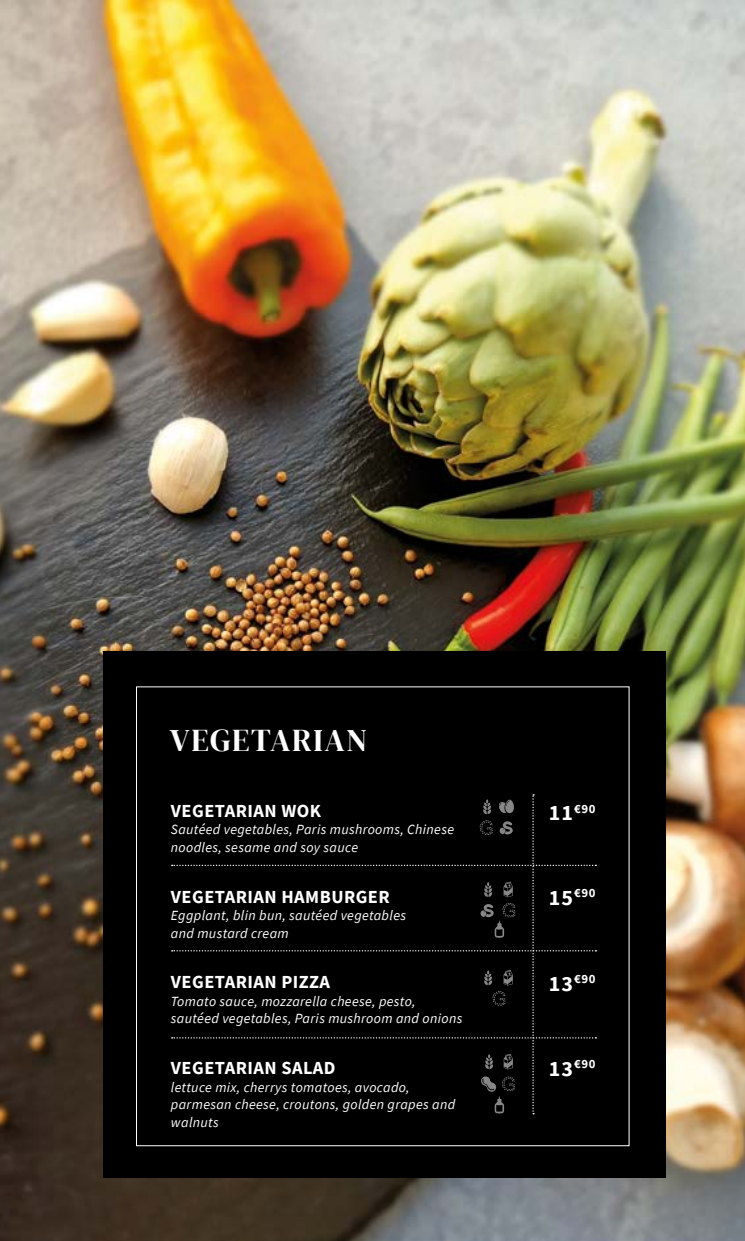
<style>
.page{position:relative;width:745px;height:1241px;background:#fff}
.page>*{position:absolute;margin:0;border:0;box-sizing:border-box;transform-origin:0 0}
.t1{font:31.5px "DM Serif Display";letter-spacing:.045em;color:#fff}
.t2{font:700 18.38px "Source Sans Pro";letter-spacing:.025em;color:#fff}
.t3{font:italic 14px/17.5px "Source Sans Pro";letter-spacing:.025em;color:#fff}
.t4{font:700 12.78px "Source Sans Pro";letter-spacing:.05em;color:#fff}
.s1{font-size:21.88px}
</style>
<div class="page">
<img style="left:0;top:0;width:744px;height:1240px">
<div style="left:103px;top:651px;width:562px;height:526px;background:#000"></div>
<svg style="left:172px;top:794px;width:424px;height:320px"></svg>
<h1 class="t1" style="left:170px;top:722px;width:198px">VEGETARIAN</h1>
<h2 class="t2" style="left:171px;top:798px;width:152px">VEGETARIAN WOK</h2>
<p class="t3" style="left:171px;top:820px;width:284px">Sautéed vegetables, Paris mushrooms, Chinese noodles, sesame and soy sauce</p>
<h2 class="t2" style="left:171px;top:883px;width:220px">VEGETARIAN HAMBURGER</h2>
<p class="t3" style="left:171px;top:906px;width:236px">Eggplant, blin bun, sautéed vegetables and mustard cream</p>
<h2 class="t2" style="left:171px;top:969px;width:160px">VEGETARIAN PIZZA</h2>
<p class="t3" style="left:171px;top:992px;width:293px">Tomato sauce, mozzarella cheese, pesto, sautéed vegetables, Paris mushroom and onions</p>
<h2 class="t2" style="left:171px;top:1055px;width:166px">VEGETARIAN SALAD</h2>
<p class="t3" style="left:171px;top:1077px;width:286px">lettuce mix, cherrys tomatoes, avocado, parmesan cheese, croutons, golden grapes and walnuts</p>
<p class="t4" style="left:548px;top:799px;width:48px"><span class="s1">11</span>€90</p>
<p class="t4" style="left:548px;top:884px;width:48px"><span class="s1">15</span>€90</p>
<p class="t4" style="left:548px;top:970px;width:48px"><span class="s1">13</span>€90</p>
<p class="t4" style="left:548px;top:1055px;width:48px"><span class="s1">13</span>€90</p>
</div>
